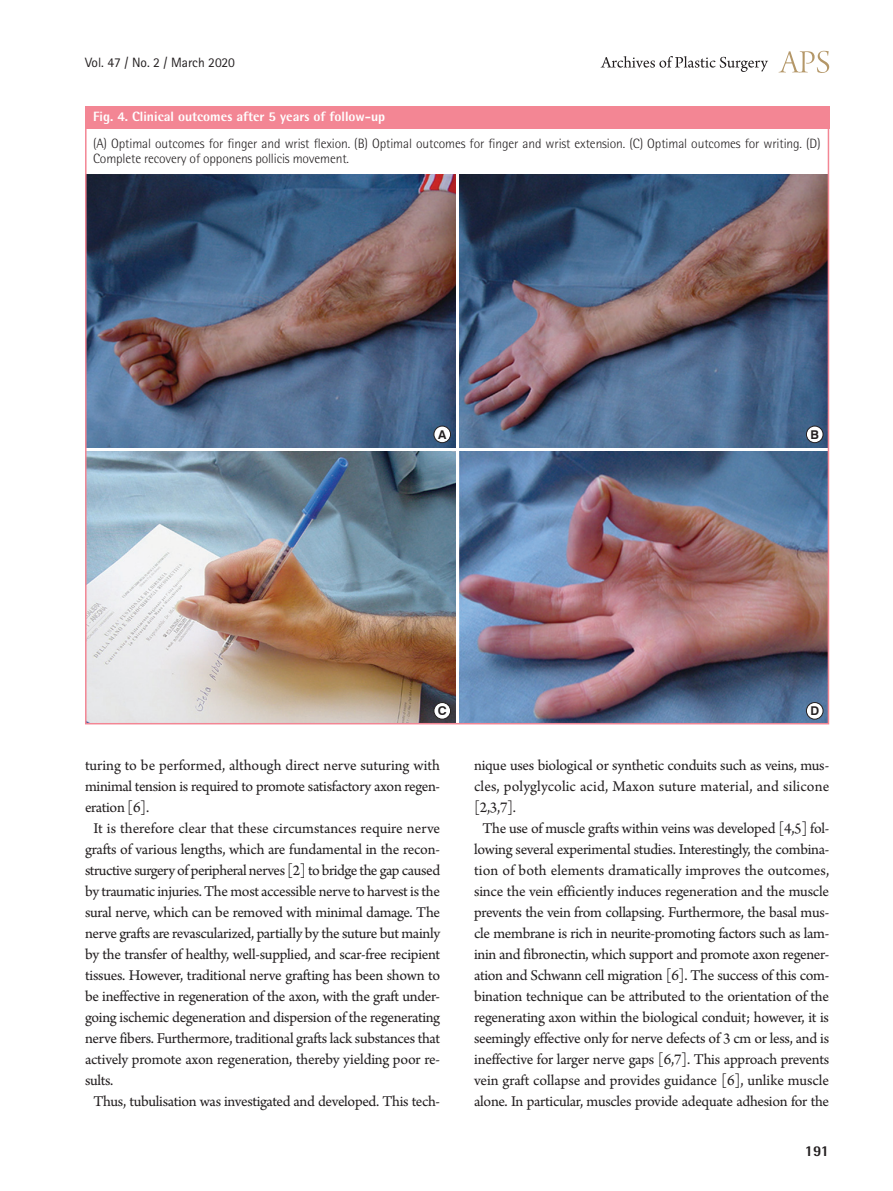
<style>
.page{position:relative;width:893px;height:1191px;background:#fff}
.page>*{position:absolute;margin:0;border:0;box-sizing:border-box;transform-origin:0 0}
.본문{font:15.75px/21px "Arno Pro";letter-spacing:-.02em;color:#231f20;text-align:justify}
.본문_0{font:15.75px/21px "Arno Pro";letter-spacing:-.02em;color:#231f20;text-align:justify}
.t1{font:800 15px "Rotis Semi Sans Std";color:#231f20}
.그림설명{font:300 13.5px/15px "Rotis Semi Sans Std";letter-spacing:-.01em;color:#231f20}
.표그림제목{font:800 13.5px "Rotis Semi Sans Std";color:#fff}
.t2{font:13.5px "Rotis Sans Serif Std";color:#231f20}
.t3{font:700 12.15px "Swiss 721 BT";color:#231f20}
</style>
<div class="page">
<svg style="left:779px;top:51px;width:50px;height:22px"></svg>
<svg style="left:601px;top:56px;width:167px;height:16px"></svg>
<div style="left:85px;top:106px;width:744px;height:23px;background:#f38694"></div>
<img style="left:88px;top:175px;width:367px;height:272px">
<img style="left:88px;top:451px;width:367px;height:270px">
<img style="left:459px;top:175px;width:367px;height:272px">
<img style="left:459px;top:451px;width:367px;height:270px">
<div style="left:434px;top:426px;width:17px;height:17px;background:#fff;border-radius:50%"></div>
<div style="left:434px;top:426px;width:17px;height:17px;border:1px solid #231f20;border-radius:50%"></div>
<div style="left:434px;top:702px;width:17px;height:17px;background:#fff;border-radius:50%"></div>
<div style="left:434px;top:702px;width:17px;height:17px;border:1px solid #231f20;border-radius:50%"></div>
<div style="left:806px;top:426px;width:17px;height:17px;background:#fff;border-radius:50%"></div>
<div style="left:806px;top:426px;width:17px;height:17px;border:1px solid #231f20;border-radius:50%"></div>
<div style="left:806px;top:702px;width:17px;height:17px;background:#fff;border-radius:50%"></div>
<div style="left:806px;top:702px;width:17px;height:17px;border:1px solid #231f20;border-radius:50%"></div>
<p class="t2" style="left:85px;top:54px;width:151px">Vol. 47 / No. 2 / March 2020</p>
<p class="표그림제목" style="left:93px;top:108px;width:294px">Fig. 4. Clinical outcomes after 5 years of follow-up</p>
<p class="그림설명" style="left:93px;top:136px;width:729px">(A) Optimal outcomes for finger and wrist flexion. (B) Optimal outcomes for finger and wrist extension. (C) Optimal outcomes for writing. (D)<br>Complete recovery of opponens pollicis movement.</p>
<p class="t3" style="left:438px;top:427px;width:10px">A</p>
<p class="t3" style="left:810px;top:427px;width:10px">B</p>
<p class="t3" style="left:438px;top:703px;width:10px">C</p>
<p class="본문_0" style="left:85px;top:756px;width:357px">turing to be performed, although direct nerve suturing with minimal tension is required to promote satisfactory axon regen&shy;eration [6].</p>
<p class="본문" style="left:85px;top:819px;width:357px;text-indent:9px">It is therefore clear that these circumstances require nerve grafts of various lengths, which are fundamental in the recon&shy;structive surgery of peripheral nerves [2] to bridge the gap caused by traumatic injuries. The most accessible nerve to harvest is the sural nerve, which can be removed with minimal damage. The nerve grafts are revascularized, partially by the suture but mainly by the transfer of healthy, well-supplied, and scar-free recipient tissues. However, traditional nerve grafting has been shown to be ineffective in regeneration of the axon, with the graft under&shy;going ischemic degeneration and dispersion of the regenerating nerve fibers. Furthermore, traditional grafts lack substances that actively promote axon regeneration, thereby yielding poor re&shy;sults.</p>
<p class="본문" style="left:94px;top:1092px;width:348px">Thus, tubulisation was investigated and developed. This tech-</p>
<p class="t3" style="left:810px;top:703px;width:10px">D</p>
<p class="본문" style="left:474px;top:756px;width:357px">nique uses biological or synthetic conduits such as veins, mus&shy;cles, polyglycolic acid, Maxon suture material, and silicone [2,3,7].</p>
<p class="본문" style="left:474px;top:819px;width:357px;text-align:center">The use of muscle grafts within veins was developed [4,5] fol&shy;lowing several experimental studies. Interestingly, the combina&shy;tion of both elements dramatically improves the outcomes, since the vein efficiently induces regeneration and the muscle prevents the vein from collapsing. Furthermore, the basal mus&shy;cle membrane is rich in neurite-promoting factors such as lam&shy;inin and fibronectin, which support and promote axon regener&shy;ation and Schwann cell migration [6]. The success of this com&shy;bination technique can be attributed to the orientation of the regenerating axon within the biological conduit; however, it is seemingly effective only for nerve defects of 3 cm or less, and is ineffective for larger nerve gaps [6,7]. This approach prevents vein graft collapse and provides guidance [6], unlike muscle alone. In particular, muscles provide adequate adhesion for the</p>
<p class="t1" style="left:805px;top:1141px;width:26px">191</p>
</div>
